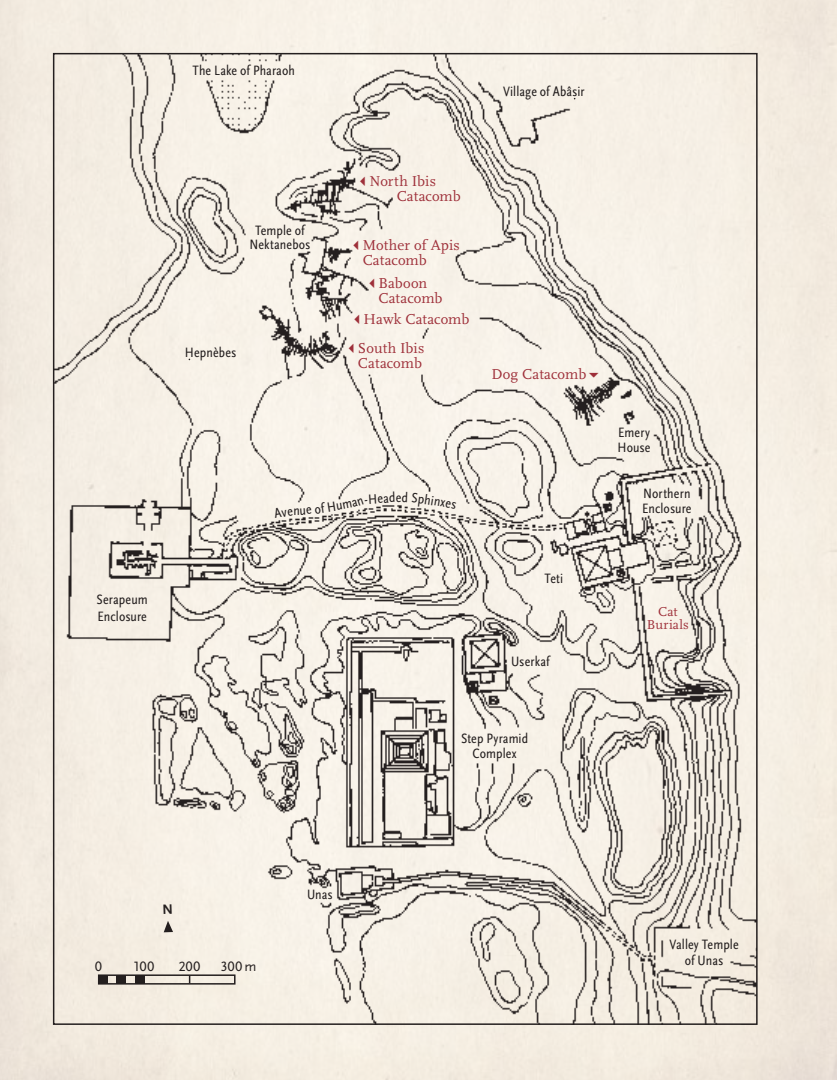
<style>
.page{position:relative;width:837px;height:1080px;background:#fff}
.page>*{position:absolute;margin:0;border:0;box-sizing:border-box;transform-origin:0 0}
.t1{font:15px/15px "Scala OT";color:#9e2f39}
.t2{font:condensed 14.25px "Scala Sans OT";color:#241f1f}
.t3{font:condensed 14.1px/15px "Scala Sans OT";letter-spacing:.01em;color:#241f1f;text-align:center}
.t4{font:14.1px "Scala Sans OT";letter-spacing:.03em;color:#241f1f}
.t5{font:13.5px/13.5px "Scala OT";letter-spacing:.01em;color:#9e2f39;text-align:center}
</style>
<div class="page">
<img style="left:56px;top:56px;width:699px;height:966px">
<svg style="left:164px;top:921px;width:9px;height:11px"></svg>
<div style="left:98px;top:974px;width:138px;height:11px;border:2px solid #241f1f"></div>
<div style="left:98px;top:975px;width:10px;height:9px;background:#241f1f"></div>
<div style="left:135px;top:975px;width:10px;height:9px;background:#241f1f"></div>
<div style="left:117px;top:975px;width:9px;height:9px;background:#241f1f"></div>
<svg style="left:589px;top:373px;width:10px;height:5px"></svg>
<svg style="left:349px;top:343px;width:16px;height:11px"></svg>
<svg style="left:355px;top:315px;width:16px;height:10px"></svg>
<svg style="left:369px;top:279px;width:17px;height:10px"></svg>
<svg style="left:354px;top:241px;width:16px;height:10px"></svg>
<svg style="left:360px;top:176px;width:17px;height:11px"></svg>
<svg style="left:274px;top:492px;width:121px;height:26px;background:#e9e4db"></svg>
<svg style="left:402px;top:492px;width:54px;height:18px"></svg>
<svg style="left:163px;top:904px;width:9px;height:10px"></svg>
<p class="t3" style="left:192px;top:63px;width:104px">The Lake of Pharaoh</p>
<p class="t3" style="left:249px;top:224px;width:62px;line-height:14px">Temple of<br>Nektanebos</p>
<p class="t3" style="left:185px;top:345px;width:53px">Hepnèbes</p>
<p class="t3" style="left:97px;top:592px;width:53px;line-height:16.5px;text-align:left">Serapeum<br>Enclosure</p>
<p class="t3" style="left:503px;top:85px;width:83px">Village of Abâsir</p>
<p class="t1" style="left:397px;top:174px;width:65px;text-indent:-27px">North Ibis<br>Catacomb</p>
<p class="t1" style="left:363px;top:238px;width:99px">Mother of Apis<br>Catacomb</p>
<p class="t1" style="left:379px;top:276px;width:65px">Baboon<br>Catacomb</p>
<p class="t1" style="left:364px;top:312px;width:107px">Hawk Catacomb</p>
<p class="t1" style="left:358px;top:341px;width:68px">South Ibis<br>Catacomb</p>
<p class="t1" style="left:492px;top:367px;width:96px">Dog Catacomb</p>
<p class="t2" style="left:396px;top:490px;width:7px">e</p>
<p class="t3" style="left:545px;top:571px;width:20px">Teti</p>
<p class="t3" style="left:511px;top:654px;width:40px">Userkaf</p>
<p class="t3" style="left:461px;top:732px;width:66px">Step Pyramid<br>Complex</p>
<p class="t3" style="left:618px;top:425px;width:34px;text-align:left">Emery<br>House</p>
<p class="t3" style="left:642px;top:486px;width:51px;text-align:left">Northern<br>Enclosure</p>
<p class="t5" style="left:647px;top:605px;width:43px">Cat<br>Burials</p>
<p class="t4" style="left:95px;top:959px;width:9px">0</p>
<p class="t4" style="left:133px;top:959px;width:23px">100</p>
<p class="t4" style="left:179px;top:959px;width:24px">200</p>
<p class="t4" style="left:220px;top:959px;width:38px">300 m</p>
<p class="t3" style="left:307px;top:887px;width:27px">Unas</p>
<p class="t3" style="left:670px;top:936px;width:71px;line-height:16.5px">Valley Temple of Unas</p>
</div>
